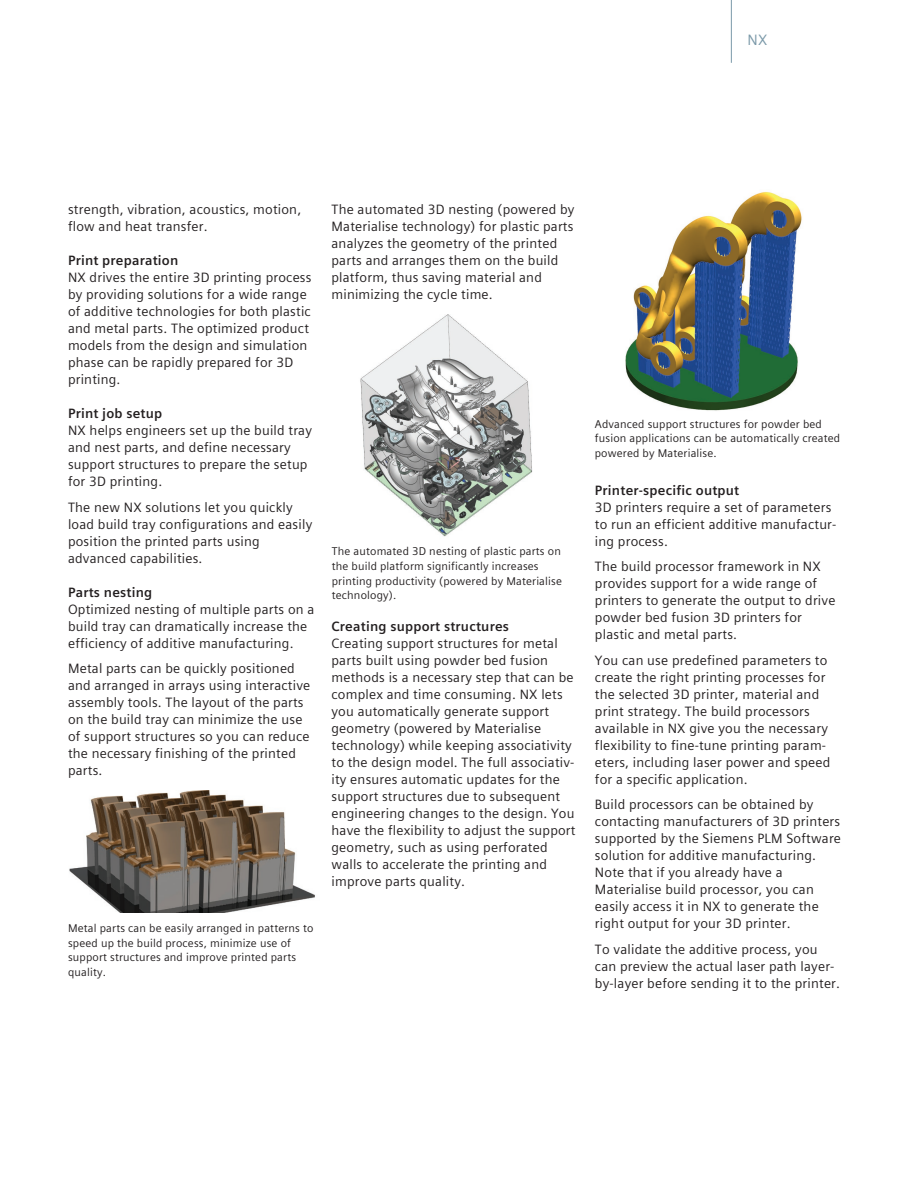
<style>
.page{position:relative;width:918px;height:1188px;background:#fff}
.page>*{position:absolute;margin:0;border:0;box-sizing:border-box;transform-origin:0 0}
.t1{font:15px "Siemens Sans Global";color:#7b99a9}
.t2{font:13.5px/17px "Siemens Sans Global";letter-spacing:.015em;color:#231f20}
.t3{font:700 13.5px "Siemens Sans Global";letter-spacing:.015em;color:#231f20}
.t4{font:11.25px/14.7px "Siemens Sans Global";letter-spacing:.015em;color:#231f20}
</style>
<div class="page">
<img style="left:69px;top:791px;width:246px;height:122px">
<hr style="left:731px;top:0;width:1px;height:63px;background:#7b99a9">
<img style="left:360px;top:315px;width:173px;height:222px">
<img style="left:625px;top:191px;width:177px;height:220px">
<p class="t1" style="left:748px;top:29px;width:21px">NX</p>
<p class="t2" style="left:68px;top:201px;width:235px">strength, vibration, acoustics, motion, flow and heat transfer.</p>
<p class="t3" style="left:68px;top:250px;width:112px">Print preparation</p>
<p class="t2" style="left:68px;top:269px;width:245px">NX drives the entire 3D printing process by providing solutions for a wide range of additive technologies for both plastic and metal parts. The optimized product models from the design and simulation phase can be rapidly prepared for 3D printing.</p>
<p class="t3" style="left:68px;top:403px;width:96px">Print job setup</p>
<p class="t2" style="left:68px;top:422px;width:246px">NX helps engineers set up the build tray and nest parts, and define necessary support structures to prepare the setup for 3D printing.</p>
<p class="t2" style="left:68px;top:499px;width:246px">The new NX solutions let you quickly load build tray configurations and easily position the printed parts using advanced capabilities.</p>
<p class="t3" style="left:68px;top:582px;width:86px">Parts nesting</p>
<p class="t2" style="left:68px;top:601px;width:248px">Optimized nesting of multiple parts on a build tray can dramatically increase the efficiency of additive manufacturing.</p>
<p class="t2" style="left:68px;top:660px;width:244px">Metal parts can be quickly positioned and arranged in arrays using interactive assembly tools. The layout of the parts on the build tray can minimize the use of support structures so you can reduce the necessary finishing of the printed parts.</p>
<p class="t4" style="left:68px;top:921px;width:247px">Metal parts can be easily arranged in patterns to speed up the build process, minimize use of support structures and improve printed parts quality.</p>
<p class="t2" style="left:332px;top:201px;width:244px">The automated 3D nesting (powered by Materialise technology) for plastic parts analyzes the geometry of the printed parts and arranges them on the build platform, thus saving material and minimizing the cycle time.</p>
<p class="t4" style="left:332px;top:544px;width:232px">The automated 3D nesting of plastic parts on the build platform significantly increases printing productivity (powered by Materialise technology).</p>
<p class="t3" style="left:332px;top:616px;width:179px">Creating support structures</p>
<p class="t2" style="left:332px;top:635px;width:246px">Creating support structures for metal parts built using powder bed fusion methods is a necessary step that can be complex and time consuming. NX lets you automatically generate support geometry (powered by Materialise technology) while keeping associativity to the design model. The full associativ&shy;ity ensures automatic updates for the support structures due to subsequent engineering changes to the design. You have the flexibility to adjust the support geometry, such as using perforated walls to accelerate the printing and improve parts quality.</p>
<p class="t4" style="left:595px;top:417px;width:247px">Advanced support structures for powder bed fusion applications can be automatically created powered by Materialise.</p>
<p class="t3" style="left:595px;top:480px;width:146px">Printer-specific output</p>
<p class="t2" style="left:595px;top:499px;width:243px">3D printers require a set of parameters to run an efficient additive manufactur&shy;ing process.</p>
<p class="t2" style="left:595px;top:558px;width:242px">The build processor framework in NX provides support for a wide range of printers to generate the output to drive powder bed fusion 3D printers for plastic and metal parts.</p>
<p class="t2" style="left:595px;top:652px;width:237px">You can use predefined parameters to create the right printing processes for the selected 3D printer, material and print strategy. The build processors available in NX give you the necessary flexibility to fine-tune printing param&shy;eters, including laser power and speed for a specific application.</p>
<p class="t2" style="left:595px;top:796px;width:248px">Build processors can be obtained by contacting manufacturers of 3D printers supported by the Siemens PLM Software solution for additive manufacturing.<br>Note that if you already have a Materialise build processor, you can easily access it in NX to generate the right output for your 3D printer.</p>
<p class="t2" style="left:595px;top:941px;width:247px">To validate the additive process, you can preview the actual laser path layer&shy;by-layer before sending it to the printer.</p>
</div>
